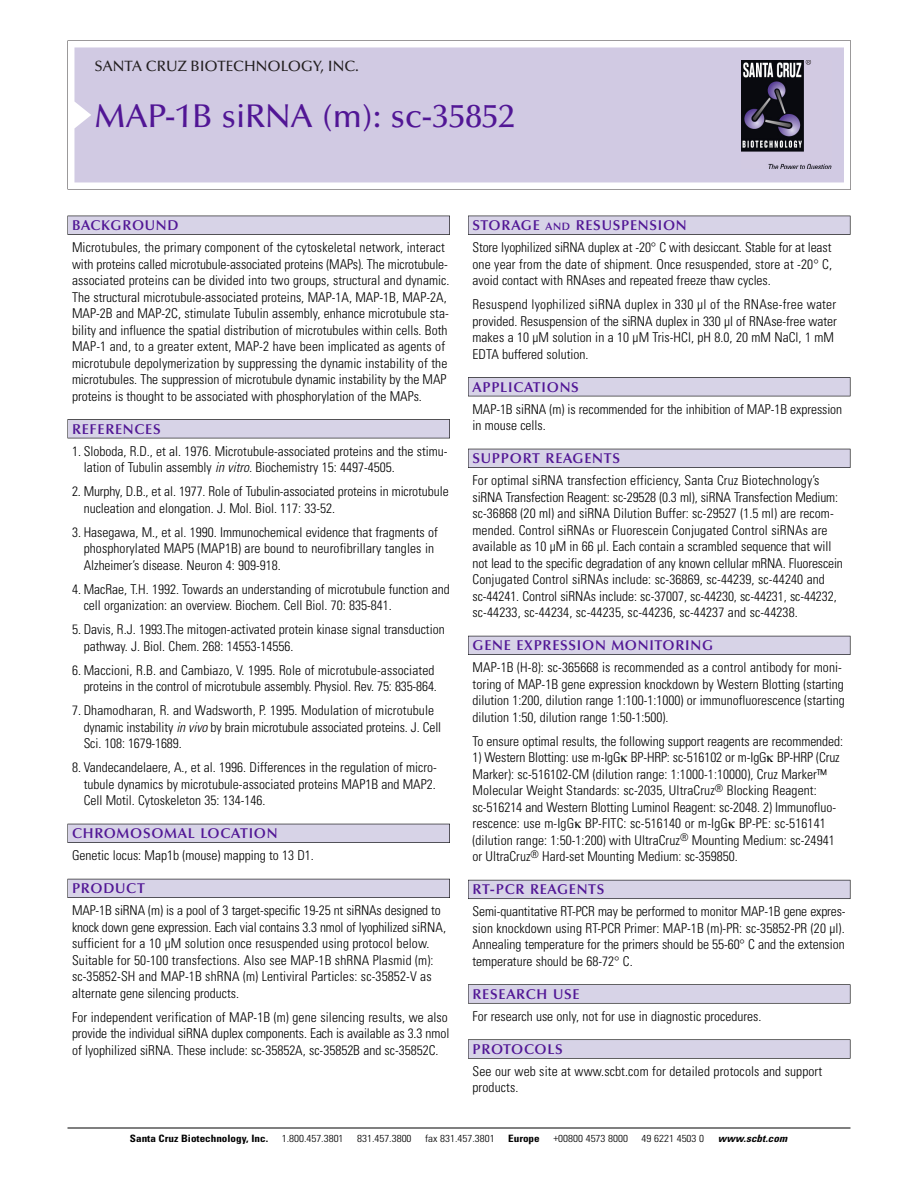
<style>
.page{position:relative;width:918px;height:1188px;background:#fff}
.page>*{position:absolute;margin:0;border:0;box-sizing:border-box;transform-origin:0 0}
.t1{font:500 33px "Optima";color:#511695}
.t2{font:500 15px "Optima";color:#231f20}
.t3{font:600 14.25px "Optima";letter-spacing:.05em;color:#511695}
.t4{font:300 condensed 13.5px/16.5px "Univers";color:#000}
.t5{font:300 condensed 10.2px "Univers";color:#000;scale:1.1 1}
.t6{font:700 condensed 10.2px "Univers";color:#000;scale:1.1 1}
.t7{font:italic 700 condensed 10.2px "Univers";letter-spacing:.005em;color:#000;scale:1.1 1}
.s1{font-style:italic}
.s2{font-size:10.65px}
</style>
<div class="page">
<svg style="left:68px;top:40px;width:783px;height:149px"></svg>
<div style="left:74px;top:47px;width:770px;height:135px;background:#d1cae3"></div>
<img style="left:741px;top:60px;width:90px;height:108px">
<div style="left:68px;top:216px;width:382px;height:19px;background:#525155"></div>
<div style="left:68px;top:216px;width:381px;height:18px;background:#d7d3e7"></div>
<div style="left:68px;top:419px;width:382px;height:19px;background:#525155"></div>
<div style="left:68px;top:420px;width:381px;height:18px;background:#d7d3e7"></div>
<div style="left:68px;top:824px;width:382px;height:19px;background:#525158"></div>
<div style="left:68px;top:824px;width:381px;height:18px;background:#d7d3e7"></div>
<div style="left:68px;top:879px;width:382px;height:19px;background:#54535a"></div>
<div style="left:68px;top:879px;width:381px;height:18px;background:#d7d3e7"></div>
<div style="left:468px;top:216px;width:382px;height:19px;background:#525155"></div>
<div style="left:468px;top:216px;width:382px;height:18px;background:#d7d3e7"></div>
<div style="left:468px;top:377px;width:382px;height:19px;background:#525155"></div>
<div style="left:468px;top:378px;width:382px;height:18px;background:#d7d3e7"></div>
<div style="left:468px;top:449px;width:382px;height:19px;background:#525158"></div>
<div style="left:468px;top:449px;width:382px;height:18px;background:#d7d3e7"></div>
<div style="left:468px;top:636px;width:382px;height:19px;background:#54535a"></div>
<div style="left:468px;top:636px;width:382px;height:18px;background:#d7d3e7"></div>
<div style="left:468px;top:880px;width:382px;height:19px;background:#5b5a62"></div>
<div style="left:468px;top:880px;width:382px;height:18px;background:#d7d3e7"></div>
<div style="left:468px;top:984px;width:382px;height:20px;background:#666667"></div>
<div style="left:468px;top:985px;width:382px;height:18px;background:#d7d3e7"></div>
<div style="left:468px;top:1039px;width:382px;height:20px;background:#666"></div>
<div style="left:468px;top:1040px;width:382px;height:18px;background:#d7d3e7"></div>
<hr style="left:68px;top:1128px;width:782px;height:1px;background:#000">
<p class="t2" style="left:94px;top:61px;width:266px">SANTA CRUZ BIOTECHNOLOGY, INC.</p>
<h1 class="t1" style="left:94px;top:103px;width:422px">MAP-1B siRNA (m): sc-35852</h1>
<p class="t3" style="left:72px;top:219px;width:108px">BACKGROUND</p>
<p class="t4" style="left:72px;top:240px;width:379px">Microtubules, the primary component of the cytoskeletal network, interact with proteins called microtubule-associated proteins (MAPs). The microtubule&shy;associated proteins can be divided into two groups, structural and dynamic.<br>The structural microtubule-associated proteins, MAP-1A, MAP-1B, MAP-2A, MAP-2B and MAP-2C, stimulate Tubulin assembly, enhance microtubule sta&shy;bility and influence the spatial distribution of microtubules within cells. Both MAP-1 and, to a greater extent, MAP-2 have been implicated as agents of microtubule depolymerization by suppressing the dynamic instability of the microtubules. The suppression of microtubule dynamic instability by the MAP proteins is thought to be associated with phosphorylation of the MAPs.</p>
<p class="t3" style="left:72px;top:423px;width:90px">REFERENCES</p>
<p class="t4" style="left:84px;top:444px;width:365px;text-indent:-12px">1. Sloboda, R.D., et al. 1976. Microtubule-associated proteins and the stimu&shy;lation of Tubulin assembly <span class="s1">in vitro.</span> Biochemistry 15: 4497-4505.</p>
<p class="t4" style="left:84px;top:484px;width:367px;text-indent:-12px">2. Murphy, D.B., et al. 1977. Role of Tubulin-associated proteins in microtubule nucleation and elongation. J. Mol. Biol. 117: 33-52.</p>
<p class="t4" style="left:84px;top:525px;width:356px;text-indent:-12px">3. Hasegawa, M., et al. 1990. Immunochemical evidence that fragments of phosphorylated MAP5 (MAP1B) are bound to neurofibrillary tangles in<br>Alzheimer’s disease. Neuron 4: 909-918.</p>
<p class="t4" style="left:84px;top:582px;width:368px;text-indent:-12px">4. MacRae, T.H. 1992. Towards an understanding of microtubule function and cell organization: an overview. Biochem. Cell Biol. 70: 835-841.</p>
<p class="t4" style="left:84px;top:622px;width:363px;text-indent:-12px">5. Davis, R.J. 1993.The mitogen-activated protein kinase signal transduction pathway. J. Biol. Chem. 268: 14553-14556.</p>
<p class="t4" style="left:72px;top:663px;width:366px;text-align:right">6. Maccioni, R.B. and Cambiazo, V. 1995. Role of microtubule-associated proteins in the control of microtubule assembly. Physiol. Rev. 75: 835-864.</p>
<p class="t4" style="left:84px;top:703px;width:359px;text-indent:-12px">7. Dhamodharan, R. and Wadsworth, P. 1995. Modulation of microtubule dynamic instability <span class="s1">in vivo</span> by brain microtubule associated proteins. J. Cell<br>Sci. 108: 1679-1689.</p>
<p class="t4" style="left:84px;top:760px;width:355px;text-align:justify;text-indent:-12px">8. Vandecandelaere, A., et al. 1996. Differences in the regulation of micro&shy;tubule dynamics by microtubule-associated proteins MAP1B and MAP2.<br>Cell Motil. Cytoskeleton 35: 134-146.</p>
<p class="t3" style="left:72px;top:828px;width:207px">CHROMOSOMAL LOCATION</p>
<p class="t4" style="left:72px;top:848px;width:243px">Genetic locus: Map1b (mouse) mapping to 13 D1.</p>
<p class="t3" style="left:72px;top:883px;width:74px">PRODUCT</p>
<p class="t4" style="left:72px;top:903px;width:376px">MAP-1B siRNA (m) is a pool of 3 target-specific 19-25 nt siRNAs designed to knock down gene expression. Each vial contains 3.3 nmol of lyophilized siRNA, sufficient for a 10 µM solution once resuspended using protocol below.<br>Suitable for 50-100 transfections. Also see MAP-1B shRNA Plasmid (m): sc-35852-SH and MAP-1B shRNA (m) Lentiviral Particles: sc-35852-V as alternate gene silencing products.</p>
<p class="t4" style="left:72px;top:1010px;width:379px;text-align:justify">For independent verification of MAP-1B (m) gene silencing results, we also provide the individual siRNA duplex components. Each is available as 3.3 nmol of lyophilized siRNA. These include: sc-35852A, sc-35852B and sc-35852C.</p>
<p class="t3" style="left:473px;top:219px;width:216px">STORAGE <span class="s2">AND</span> RESUSPENSION</p>
<p class="t4" style="left:473px;top:240px;width:361px;text-align:justify">Store lyophilized siRNA duplex at -20° C with desiccant. Stable for at least one year from the date of shipment. Once resuspended, store at -20° C, avoid contact with RNAses and repeated freeze thaw cycles.</p>
<p class="t4" style="left:473px;top:297px;width:366px">Resuspend lyophilized siRNA duplex in 330 µl of the RNAse-free water provided. Resuspension of the siRNA duplex in 330 µl of RNAse-free water makes a 10 µM solution in a 10 µM Tris-HCl, pH 8.0, 20 mM NaCl, 1 mM EDTA buffered solution.</p>
<p class="t3" style="left:473px;top:381px;width:108px">APPLICATIONS</p>
<p class="t4" style="left:473px;top:402px;width:371px">MAP-1B siRNA (m) is recommended for the inhibition of MAP-1B expression in mouse cells.</p>
<p class="t3" style="left:473px;top:453px;width:149px">SUPPORT REAGENTS</p>
<p class="t4" style="left:473px;top:473px;width:372px">For optimal siRNA transfection efficiency, Santa Cruz Biotechnology’s siRNA Transfection Reagent: sc-29528 (0.3 ml), siRNA Transfection Medium: sc-36868 (20 ml) and siRNA Dilution Buffer: sc-29527 (1.5 ml) are recom&shy;mended. Control siRNAs or Fluorescein Conjugated Control siRNAs are available as 10 µM in 66 µl. Each contain a scrambled sequence that will not lead to the specific degradation of any known cellular mRNA. Fluorescein Conjugated Control siRNAs include: sc-36869, sc-44239, sc-44240 and sc-44241. Control siRNAs include: sc-37007, sc-44230, sc-44231, sc-44232, sc-44233, sc-44234, sc-44235, sc-44236, sc-44237 and sc-44238.</p>
<p class="t3" style="left:473px;top:640px;width:242px">GENE EXPRESSION MONITORING</p>
<p class="t4" style="left:473px;top:660px;width:374px">MAP-1B (H-8): sc-365668 is recommended as a control antibody for moni&shy;toring of MAP-1B gene expression knockdown by Western Blotting (starting dilution 1:200, dilution range 1:100-1:1000) or immunofluorescence (starting dilution 1:50, dilution range 1:50-1:500).</p>
<p class="t4" style="left:473px;top:734px;width:372px">To ensure optimal results, the following support reagents are recommended:</p>
<p class="t4" style="left:473px;top:750px;width:369px">1) Western Blotting: use m-IgG BP-HRP: sc-516102 or m-IgG BP-HRP (Cruz Marker): sc-516102-CM (dilution range: 1:1000-1:10000), Cruz Marker™ Molecular Weight Standards: sc-2035, UltraCruz<sup>®</sup> Blocking Reagent: sc-516214 and Western Blotting Luminol Reagent: sc-2048. 2) Immunofluo&shy;rescence: use m-IgG BP-FITC: sc-516140 or m-IgG BP-PE: sc-516141 (dilution range: 1:50-1:200) with UltraCruz<sup>®</sup> Mounting Medium: sc-24941 or UltraCruz<sup>®</sup> Hard-set Mounting Medium: sc-359850.</p>
<p class="t3" style="left:473px;top:884px;width:134px">RT-PCR REAGENTS</p>
<p class="t4" style="left:473px;top:904px;width:375px;text-align:justify">Semi-quantitative RT-PCR may be performed to monitor MAP-1B gene expres&shy;sion knockdown using RT-PCR Primer: MAP-1B (m)-PR: sc-35852-PR (20 µl).<br>Annealing temperature for the primers should be 55-60° C and the extension temperature should be 68-72° C.</p>
<p class="t3" style="left:473px;top:988px;width:109px">RESEARCH USE</p>
<p class="t4" style="left:473px;top:1009px;width:290px">For research use only, not for use in diagnostic procedures.</p>
<p class="t3" style="left:473px;top:1043px;width:92px">PROTOCOLS</p>
<p class="t4" style="left:473px;top:1064px;width:351px">See our web site at www.scbt.com for detailed protocols and support products.</p>
<p class="t6" style="left:130px;top:1135px;width:127px">Santa Cruz Biotechnology, Inc.</p>
<p class="t5" style="left:282px;top:1135px;width:58px">1.800.457.3801</p>
<p class="t5" style="left:357px;top:1135px;width:51px">831.457.3800</p>
<p class="t5" style="left:425px;top:1135px;width:65px">fax 831.457.3801</p>
<p class="t6" style="left:508px;top:1135px;width:30px">Europe</p>
<p class="t5" style="left:553px;top:1135px;width:69px">+00800 4573 8000</p>
<p class="t5" style="left:642px;top:1135px;width:58px">49 6221 4503 0</p>
<p class="t7" style="left:718px;top:1135px;width:64px">www.scbt.com</p>
</div>
